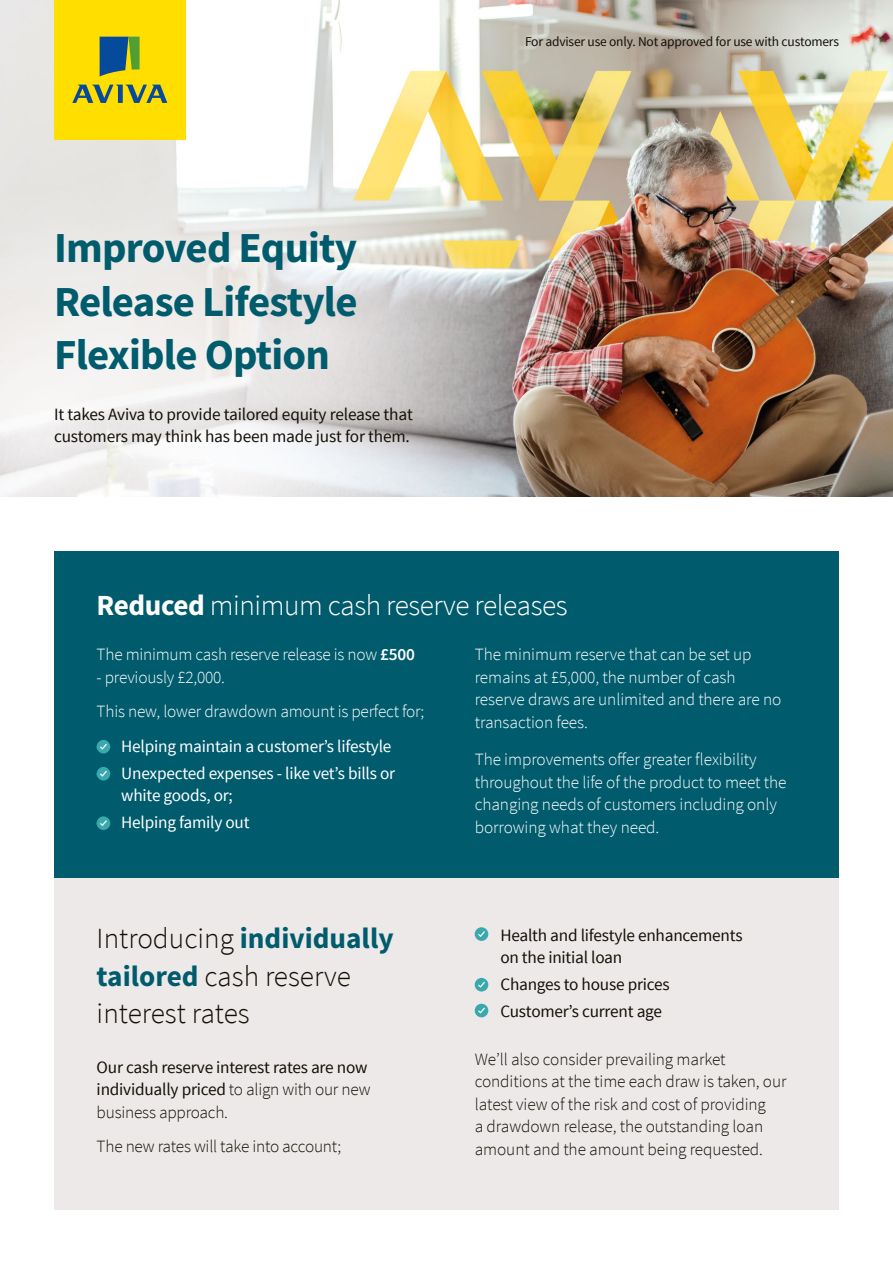
<style>
.page{position:relative;width:893px;height:1263px;background:#fff}
.page>*{position:absolute;margin:0;border:0;box-sizing:border-box;transform-origin:0 0}
.t1{font:700 42.9px/53.6px "Source Sans Pro";letter-spacing:-.02em;color:#005b6d;text-align:justify}
.t2{font:300 29.25px/37.5px "Source Sans Pro";color:#140f06}
.t3{font:300 29.25px "Source Sans Pro";letter-spacing:-.015em;color:#fff}
.t4{font:300 17.25px/22.5px "Source Sans Pro";letter-spacing:-.005em;color:#fff}
.t5{font:17.25px/22.5px "Source Sans Pro";letter-spacing:-.015em;color:#140f06}
.t6{font:300 17.25px/22.5px "Source Sans Pro";letter-spacing:-.005em;color:#140f06}
.t7{font:17.25px/22.5px "Source Sans Pro";letter-spacing:-.015em;color:#fff}
.t8{font:13.5px "Source Sans Pro";letter-spacing:-.015em;color:#140f06}
.s1{font-weight:700}
.s2{font-weight:600}
.s3{font-weight:700;color:#005b6d}
.s4{font-weight:300}
</style>
<div class="page">
<div style="left:54px;top:875px;width:785px;height:334px;background:#ede9e9"></div>
<div style="left:475px;top:927px;width:13px;height:14px;background:#39a9ad;border-radius:50%"></div>
<svg style="left:478px;top:931px;width:7px;height:6px"></svg>
<div style="left:475px;top:978px;width:13px;height:13px;background:#39a9ad;border-radius:50%"></div>
<svg style="left:478px;top:982px;width:7px;height:6px"></svg>
<div style="left:475px;top:1004px;width:13px;height:13px;background:#39a9ad;border-radius:50%"></div>
<svg style="left:478px;top:1007px;width:7px;height:6px"></svg>
<img style="left:0;top:0;width:893px;height:496px">
<div style="left:54px;top:0;width:132px;height:140px;background:#ffde00"></div>
<svg style="left:100px;top:37px;width:40px;height:40px"></svg>
<svg style="left:72px;top:85px;width:95px;height:18px"></svg>
<div style="left:54px;top:551px;width:785px;height:327px;background:#005b6d"></div>
<div style="left:97px;top:740px;width:13px;height:13px;background:#39a9ad;border-radius:50%"></div>
<svg style="left:100px;top:744px;width:7px;height:6px"></svg>
<div style="left:97px;top:767px;width:13px;height:13px;background:#39a9ad;border-radius:50%"></div>
<svg style="left:100px;top:771px;width:7px;height:6px"></svg>
<div style="left:97px;top:816px;width:13px;height:14px;background:#39a9ad;border-radius:50%"></div>
<svg style="left:100px;top:820px;width:7px;height:6px"></svg>
<h1 class="t1" style="left:54px;top:220px;width:305px">Improved Equity Release Lifestyle Flexible Option</h1>
<p class="t5" style="left:54px;top:403px;width:360px">It takes Aviva to provide tailored equity release that customers may think has been made just for them.</p>
<p class="t8" style="left:525px;top:33px;width:315px">For adviser use only. Not approved for use with customers</p>
<h2 class="t3" style="left:97px;top:587px;width:472px"><span class="s1">Reduced</span> minimum cash reserve releases</h2>
<p class="t4" style="left:97px;top:643px;width:320px">The minimum cash reserve release is now <span class="s2">£500</span></p>
<p class="t4" style="left:97px;top:660px;width:329px;line-height:34.5px">- previously £2,000.<br>This new, lower drawdown amount is perfect for;</p>
<p class="t7" style="left:97px;top:735px;width:296px">• Helping maintain a customer’s lifestyle</p>
<p class="t7" style="left:121px;top:762px;width:275px;text-indent:-25px">• Unexpected expenses - like vet’s bills or white goods, or;</p>
<p class="t7" style="left:97px;top:811px;width:154px">• Helping family out</p>
<p class="t4" style="left:475px;top:643px;width:308px">The minimum reserve that can be set up remains at £5,000, the number of cash reserve draws are unlimited and there are no transaction fees.</p>
<p class="t4" style="left:475px;top:748px;width:313px">The improvements offer greater flexibility throughout the life of the product to meet the changing needs of customers including only borrowing what they need.</p>
<h2 class="t2" style="left:97px;top:920px;width:298px">Introducing <span class="s3">individually tailored</span> cash reserve interest rates</h2>
<p class="t5" style="left:97px;top:1056px;width:275px">Our cash reserve interest rates are now individually priced <span class="s4">to align with our new business approach.</span></p>
<p class="t6" style="left:97px;top:1135px;width:246px">The new rates will take into account;</p>
<p class="t5" style="left:500px;top:924px;width:244px;text-indent:-25px">• Health and lifestyle enhancements on the initial loan</p>
<p class="t5" style="left:476px;top:973px;width:195px">• Changes to house prices</p>
<p class="t5" style="left:476px;top:1000px;width:188px">• Customer’s current age</p>
<p class="t6" style="left:475px;top:1048px;width:313px">We’ll also consider prevailing market conditions at the time each draw is taken, our latest view of the risk and cost of providing<br>a drawdown release, the outstanding loan amount and the amount being requested.</p>
</div>
